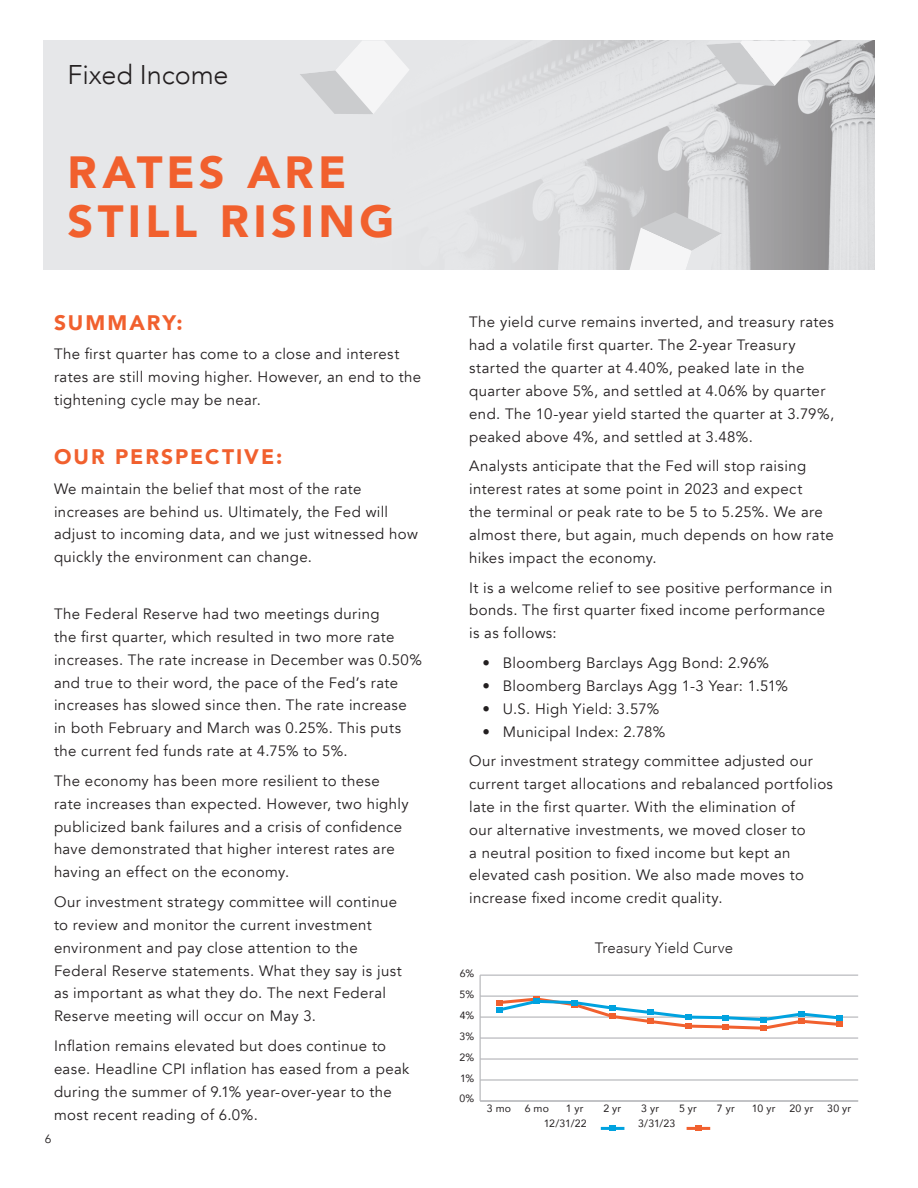
<style>
.page{position:relative;width:918px;height:1188px;background:#fff}
.page>*{position:absolute;margin:0;border:0;box-sizing:border-box;transform-origin:0 0}
.t1{font:900 45px/49.5px "Avenir";letter-spacing:.095em;color:#f1602e}
.t2{font:300 27px "Avenir";letter-spacing:-.005em;color:#231f20}
.t3{font:900 21px "Avenir";letter-spacing:.095em;color:#f1602e}
.t4{font:15px/22.8px "Avenir";letter-spacing:.025em;color:#231f20}
.t5{font:300 15px "Avenir";letter-spacing:.01em;color:#231f20}
.t6{font:12px "Avenir";color:#231f20}
.t7{font:10.5px "Avenir";letter-spacing:.025em;color:#231f20}
</style>
<div class="page">
<svg style="left:43px;top:40px;width:832px;height:230px;background:#dbdbdd"></svg>
<svg style="left:706px;top:40px;width:105px;height:46px"></svg>
<svg style="left:300px;top:40px;width:110px;height:74px"></svg>
<svg style="left:630px;top:212px;width:92px;height:58px"></svg>
<hr style="left:480px;top:975px;width:1px;height:126px;background:#b2b3b7">
<hr style="left:480px;top:1100px;width:378px;height:2px;background:#b2b3b7">
<hr style="left:480px;top:1079px;width:378px;height:2px;background:#b2b3b7">
<hr style="left:480px;top:1058px;width:378px;height:2px;background:#b2b3b7">
<hr style="left:480px;top:1037px;width:378px;height:2px;background:#b2b3b7">
<hr style="left:480px;top:1017px;width:378px;height:1px;background:#b2b3b7">
<hr style="left:480px;top:996px;width:378px;height:1px;background:#b2b3b7">
<hr style="left:480px;top:975px;width:378px;height:1px;background:#b2b3b7">
<hr style="left:687px;top:1127px;width:23px;height:3px;background:#f1602e">
<hr style="left:601px;top:1127px;width:23px;height:3px;background:#00a2df">
<svg style="left:695px;top:1126px;width:7px;height:5px"></svg>
<svg style="left:609px;top:1126px;width:7px;height:5px"></svg>
<svg style="left:495px;top:996px;width:348px;height:35px"></svg>
<div style="left:685px;top:1014px;width:7px;height:6px;background:#00a2df"></div>
<div style="left:722px;top:1015px;width:7px;height:6px;background:#00a2df"></div>
<div style="left:760px;top:1017px;width:7px;height:6px;background:#00a2df"></div>
<div style="left:798px;top:1011px;width:7px;height:6px;background:#00a2df"></div>
<div style="left:836px;top:1015px;width:7px;height:6px;background:#00a2df"></div>
<h2 class="t2" style="left:68px;top:59px;width:163px">Fixed Income</h2>
<h1 class="t1" style="left:68px;top:146px;width:329px">RATES ARE<br>STILL RISING</h1>
<h3 class="t3" style="left:54px;top:304px;width:130px">SUMMARY:</h3>
<p class="t4" style="left:54px;top:343px;width:369px">The first quarter has come to a close and interest rates are still moving higher. However, an end to the tightening cycle may be near.</p>
<h3 class="t3" style="left:54px;top:439px;width:230px">OUR PERSPECTIVE:</h3>
<p class="t4" style="left:54px;top:477px;width:365px">We maintain the belief that most of the rate increases are behind us. Ultimately, the Fed will adjust to incoming data, and we just witnessed how quickly the environment can change.</p>
<p class="t4" style="left:54px;top:603px;width:369px">The Federal Reserve had two meetings during<br>the first quarter, which resulted in two more rate increases. The rate increase in December was 0.50% and true to their word, the pace of the Fed’s rate increases has slowed since then. The rate increase in both February and March was 0.25%. This puts the current fed funds rate at 4.75% to 5%.</p>
<p class="t4" style="left:54px;top:769px;width:356px">The economy has been more resilient to these rate increases than expected. However, two highly publicized bank failures and a crisis of confidence have demonstrated that higher interest rates are having an effect on the economy.</p>
<p class="t4" style="left:54px;top:891px;width:349px">Our investment strategy committee will continue to review and monitor the current investment environment and pay close attention to the Federal Reserve statements. What they say is just as important as what they do. The next Federal Reserve meeting will occur on May 3.</p>
<p class="t4" style="left:54px;top:1035px;width:357px">Inflation remains elevated but does continue to ease. Headline CPI inflation has eased from a peak during the summer of 9.1% year-over-year to the most recent reading of 6.0%.</p>
<p class="t6" style="left:45px;top:1132px;width:8px">6</p>
<p class="t4" style="left:469px;top:311px;width:367px">The yield curve remains inverted, and treasury rates had a volatile first quarter. The 2-year Treasury started the quarter at 4.40%, peaked late in the quarter above 5%, and settled at 4.06% by quarter end. The 10-year yield started the quarter at 3.79%, peaked above 4%, and settled at 3.48%.</p>
<p class="t4" style="left:469px;top:455px;width:366px">Analysts anticipate that the Fed will stop raising interest rates at some point in 2023 and expect<br>the terminal or peak rate to be 5 to 5.25%. We are almost there, but again, much depends on how rate hikes impact the economy.</p>
<p class="t4" style="left:469px;top:576px;width:365px">It is a welcome relief to see positive performance in bonds. The first quarter fixed income performance is as follows:</p>
<p class="t4" style="left:483px;top:652px;width:288px">• Bloomberg Barclays Agg Bond: 2.96%</p>
<p class="t4" style="left:483px;top:674px;width:307px">• Bloomberg Barclays Agg 1-3 Year: 1.51%</p>
<p class="t4" style="left:483px;top:697px;width:178px">• U.S. High Yield: 3.57%</p>
<p class="t4" style="left:469px;top:717px;width:345px;line-height:29.7px;text-indent:14px">• Municipal Index: 2.78%<br>Our investment strategy committee adjusted our</p>
<p class="t4" style="left:469px;top:773px;width:365px">current target allocations and rebalanced portfolios late in the first quarter. With the elimination of<br>our alternative investments, we moved closer to<br>a neutral position to fixed income but kept an elevated cash position. We also made moves to increase fixed income credit quality.</p>
<p class="t7" style="left:460px;top:965px;width:16px">6%</p>
<p class="t7" style="left:460px;top:986px;width:16px">5%</p>
<p class="t7" style="left:460px;top:1007px;width:16px">4%</p>
<p class="t7" style="left:460px;top:1028px;width:16px">3%</p>
<p class="t7" style="left:459px;top:1048px;width:16px">2%</p>
<p class="t7" style="left:460px;top:1069px;width:16px">1%</p>
<p class="t7" style="left:459px;top:1090px;width:16px">0%</p>
<p class="t5" style="left:595px;top:939px;width:140px">Treasury Yield Curve</p>
<p class="t7" style="left:487px;top:1100px;width:26px">3 mo</p>
<p class="t7" style="left:525px;top:1100px;width:26px">6 mo</p>
<p class="t7" style="left:566px;top:1100px;width:19px">1 yr</p>
<p class="t7" style="left:604px;top:1100px;width:19px">2 yr</p>
<p class="t7" style="left:641px;top:1100px;width:19px">3 yr</p>
<p class="t7" style="left:679px;top:1100px;width:19px">5 yr</p>
<p class="t7" style="left:717px;top:1100px;width:19px">7 yr</p>
<p class="t7" style="left:752px;top:1100px;width:25px">10 yr</p>
<p class="t7" style="left:790px;top:1100px;width:25px">20 yr</p>
<p class="t7" style="left:827px;top:1100px;width:25px">30 yr</p>
<p class="t7" style="left:544px;top:1115px;width:44px">12/31/22</p>
<p class="t7" style="left:638px;top:1115px;width:39px">3/31/23</p>
</div>
